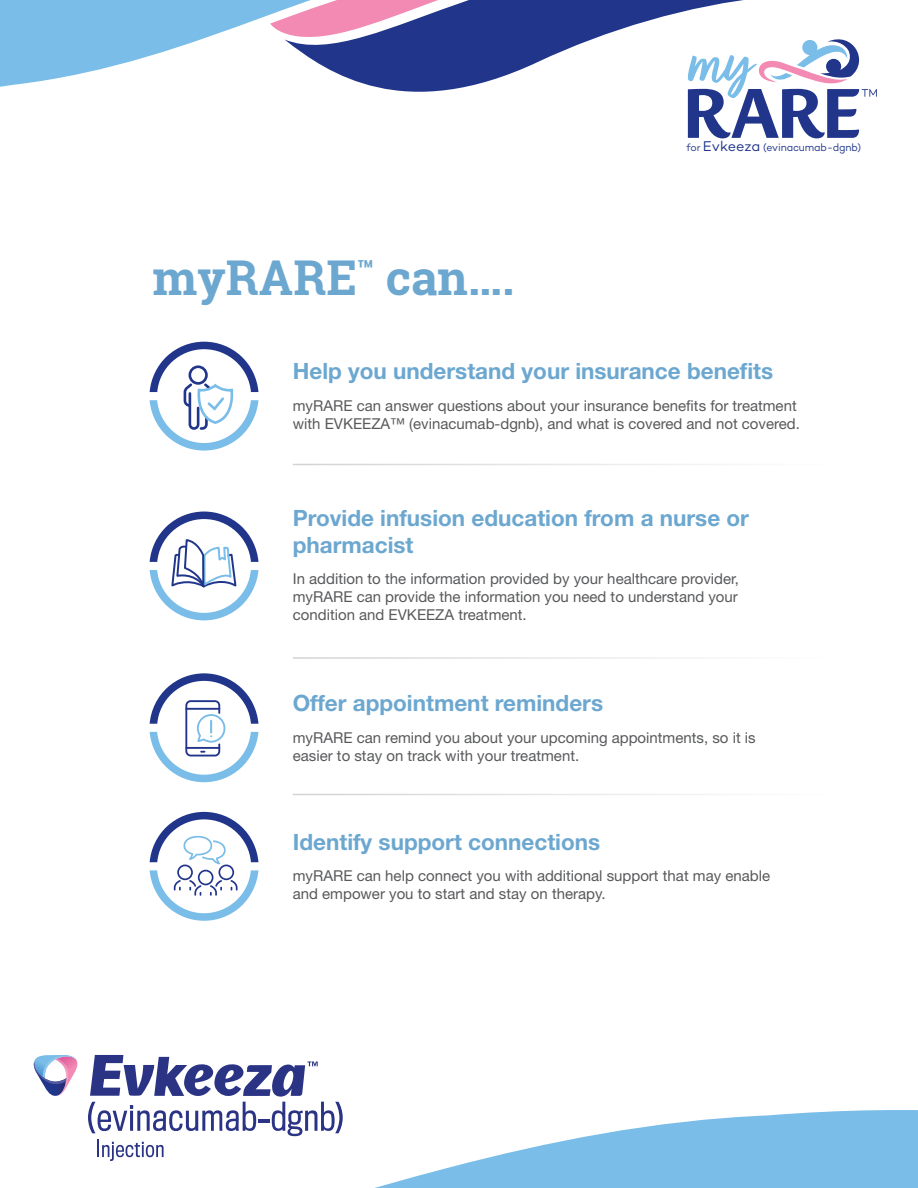
<style>
.page{position:relative;width:918px;height:1188px;background:#fff}
.page>*{position:absolute;margin:0;border:0;box-sizing:border-box;transform-origin:0 0}
.t1{font:700 48px "Roboto Slab";color:#6ca7d0}
.t2{font:700 22.5px/27px "Helvetica Neue LT Std";color:#6ca7d0}
.t3{font:15px/18px "Helvetica Neue LT Std";color:#58595b}
.t4{font:10.8px "Campton";letter-spacing:-.01em;color:#21368b}
.s1{font-size:10.35px}
.s2{font-size:14.4px}
</style>
<div class="page">
<svg style="left:150px;top:512px;width:108px;height:108px"></svg>
<svg style="left:33px;top:1055px;width:45px;height:14px"></svg>
<svg style="left:93px;top:1055px;width:225px;height:14px"></svg>
<svg style="left:34px;top:1069px;width:884px;height:119px"></svg>
<svg style="left:158px;top:0;width:112px;height:54px;fill:#79bde8"></svg>
<svg style="left:286px;top:0;width:457px;height:105px"></svg>
<svg style="left:0;top:0;width:158px;height:87px"></svg>
<svg style="left:270px;top:0;width:192px;height:41px"></svg>
<svg style="left:688px;top:31px;width:189px;height:107px"></svg>
<svg style="left:150px;top:342px;width:108px;height:109px"></svg>
<svg style="left:150px;top:673px;width:108px;height:109px"></svg>
<svg style="left:150px;top:812px;width:108px;height:109px"></svg>
<hr style="left:293px;top:464px;width:540px;height:1px;background:#d1d3d4">
<hr style="left:293px;top:657px;width:540px;height:2px;background:#d1d3d4">
<hr style="left:293px;top:794px;width:540px;height:1px;background:#d1d3d4">
<h1 class="t1" style="left:153px;top:244px;width:363px">myRARE<sup>™</sup> can….</h1>
<p class="t4" style="left:687px;top:140px;width:176px"><span class="s1">for</span> <span class="s2">Evkeeza</span> (evinacumab-dgnb)</p>
<h2 class="t2" style="left:293px;top:357px;width:482px">Help you understand your insurance benefits</h2>
<p class="t3" style="left:293px;top:396px;width:509px">myRARE can answer questions about your insurance benefits for treatment with EVKEEZA™ (evinacumab-dgnb), and what is covered and not covered.</p>
<h2 class="t2" style="left:293px;top:504px;width:458px">Provide infusion education from a nurse or pharmacist</h2>
<p class="t3" style="left:293px;top:570px;width:448px;text-align:justify">In addition to the information provided by your healthcare provider, myRARE can provide the information you need to understand your condition and EVKEEZA treatment.</p>
<h2 class="t2" style="left:293px;top:689px;width:312px">Offer appointment reminders</h2>
<p class="t3" style="left:293px;top:728px;width:464px">myRARE can remind you about your upcoming appointments, so it is easier to stay on track with your treatment.</p>
<h2 class="t2" style="left:293px;top:828px;width:309px">Identify support connections</h2>
<p class="t3" style="left:293px;top:867px;width:479px">myRARE can help connect you with additional support that may enable and empower you to start and stay on therapy.</p>
</div>
